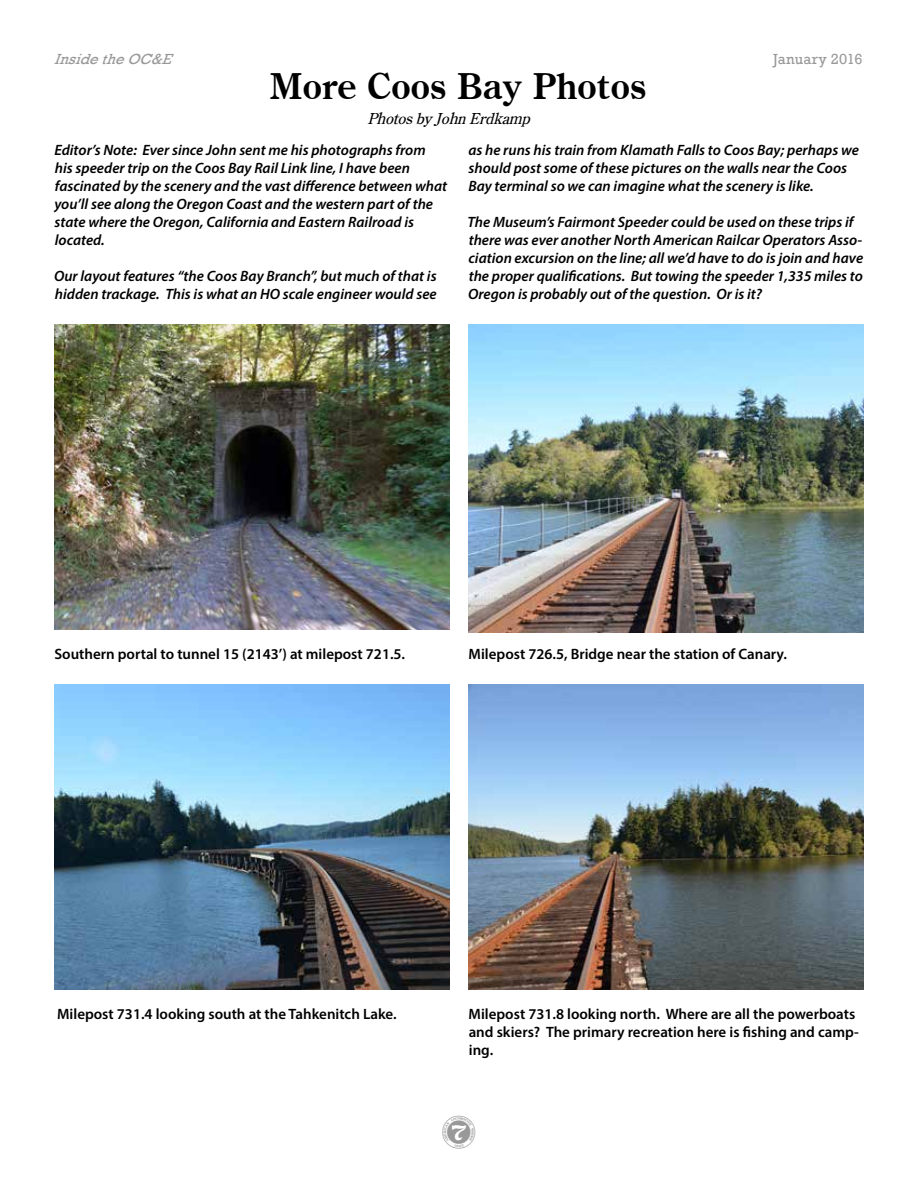
<style>
.page{position:relative;width:918px;height:1188px;background:#fff}
.page>*{position:absolute;margin:0;border:0;box-sizing:border-box;transform-origin:0 0}
.t1{font:700 36px "Century Oldstyle BT";color:#000}
.t2{font:italic 600 15px/18px "Myriad Pro";color:#000}
.t3{font:600 15px/18px "Myriad Pro";color:#000}
.t4{font:italic 15px "Century Old Style";color:#000}
.t5{font:italic 15px "Rockwell";color:#999}
.t6{font:15px "Rockwell";letter-spacing:.015em;color:#999}
</style>
<div class="page">
<img style="left:54px;top:324px;width:396px;height:306px">
<img style="left:468px;top:324px;width:396px;height:308px">
<img style="left:54px;top:684px;width:396px;height:306px">
<img style="left:468px;top:684px;width:396px;height:306px">
<p class="t5" style="left:54px;top:51px;width:125px">InsidetheOC&amp;E</p>
<p class="t6" style="left:773px;top:51px;width:91px">January 2016</p>
<h1 class="t1" style="left:269px;top:65px;width:379px">More Coos Bay Photos</h1>
<p class="t4" style="left:368px;top:109px;width:163px">Photos by John Erdkamp</p>
<p class="t2" style="left:54px;top:141px;width:394px">Editor’s Note: Ever since John sent me his photographs from his speeder trip on the Coos Bay Rail Link line, I have been fascinated by the scenery and the vast difference between what you’ll see along the Oregon Coast and the western part of the state where the Oregon, California and Eastern Railroad is located.</p>
<p class="t2" style="left:54px;top:267px;width:384px">Our layout features “the Coos Bay Branch”, but much of that is hidden trackage. This is what an HO scale engineer would see</p>
<p class="t2" style="left:468px;top:141px;width:392px">as he runs his train from Klamath Falls to Coos Bay; perhaps we should post some of these pictures on the walls near the Coos<br>Bay terminal so we can imagine what the scenery is like.</p>
<p class="t2" style="left:467px;top:213px;width:397px">The Museum’s Fairmont Speeder could be used on these trips if there was ever another North American Railcar Operators Asso&shy;ciation excursion on the line; all we’d have to do is join and have the proper qualifications. But towing the speeder 1,335 miles to Oregon is probably out of the question. Or is it?</p>
<p class="t3" style="left:54px;top:645px;width:352px">Southern portal to tunnel 15 (2143’) at milepost 721.5.</p>
<p class="t3" style="left:469px;top:645px;width:320px">Milepost 726.5, Bridge near the station of Canary.</p>
<p class="t3" style="left:57px;top:1005px;width:341px">Milepost 731.4 looking south at the Tahkenitch Lake.</p>
<p class="t3" style="left:469px;top:1005px;width:392px">Milepost 731.8 looking north. Where are all the powerboats and skiers? The primary recreation here is fishing and camp&shy;ing.</p>
</div>
